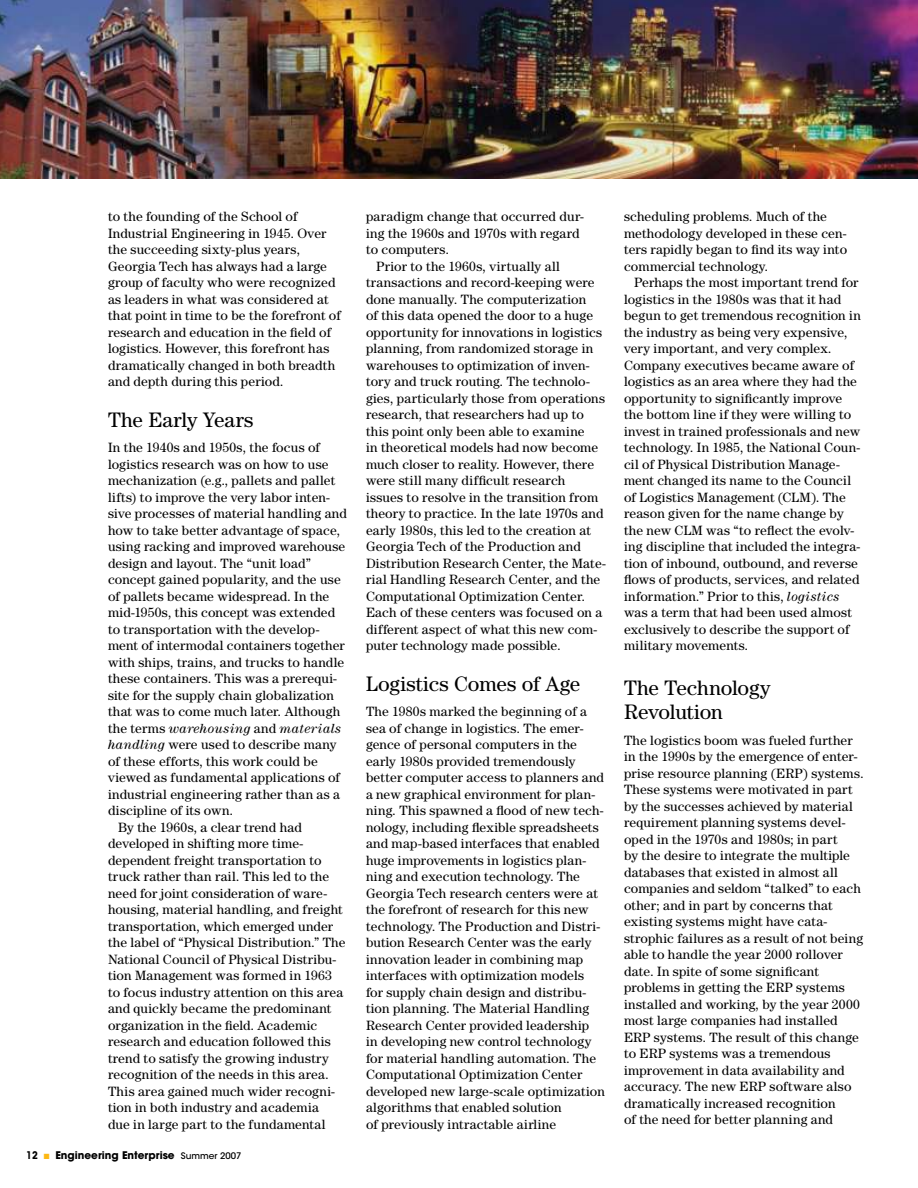
<style>
.page{position:relative;width:918px;height:1188px;background:#fff}
.page>*{position:absolute;margin:0;border:0;box-sizing:border-box;transform-origin:0 0}
.t1{font:21px/24px "Century Std";letter-spacing:-.005em;color:#000}
.t2{font:13.5px/16.5px "Century Std";letter-spacing:.015em;color:#000}
.t3{font:italic 13.5px "Century Std";letter-spacing:.025em;color:#000}
.t4{font:700 10.5px "ITC Avant Garde Std";color:#000}
.s1{font-style:normal}
.s2{font-style:italic}
.s3{font-stretch:condensed}
.s4{color:#fdb813}
.s5{font-weight:500;font-size:9px}
</style>
<div class="page">
<img style="left:0;top:0;width:918px;height:178px">
<p class="t2" style="left:108px;top:208px;width:234px">to the founding of the School of Industrial Engineering in 1945. Over the succeeding sixty-plus years, Georgia Tech has always had a large group of faculty who were recognized as leaders in what was considered at that point in time to be the forefront of research and education in the field of logistics. However, this forefront has dramatically changed in both breadth and depth during this period.</p>
<h1 class="t1" style="left:108px;top:407px;width:147px">The Early Years</h1>
<p class="t2" style="left:108px;top:439px;width:214px">In the 1940s and 1950s, the focus of</p>
<p class="t2" style="left:108px;top:456px;width:222px">logistics research was on how to use</p>
<p class="t2" style="left:108px;top:472px;width:229px">mechanization (e.g., pallets and pallet</p>
<p class="t2" style="left:108px;top:489px;width:224px">lifts) to improve the very labor inten-</p>
<p class="t2" style="left:108px;top:505px;width:240px">sive processes of material handling and</p>
<p class="t2" style="left:108px;top:522px;width:234px">how to take better advantage of space,</p>
<p class="t2" style="left:108px;top:538px;width:239px">using racking and improved warehouse</p>
<p class="t2" style="left:108px;top:555px;width:204px">design and layout. The “unit load”</p>
<p class="t2" style="left:108px;top:571px;width:234px">concept gained popularity, and the use</p>
<p class="t2" style="left:108px;top:588px;width:223px">of pallets became widespread. In the</p>
<p class="t2" style="left:108px;top:604px;width:229px">mid-1950s, this concept was extended</p>
<p class="t2" style="left:108px;top:621px;width:213px">to transportation with the develop-</p>
<p class="t2" style="left:108px;top:637px;width:238px">ment of intermodal containers together</p>
<p class="t2" style="left:108px;top:654px;width:238px">with ships, trains, and trucks to handle</p>
<p class="t2" style="left:108px;top:670px;width:231px">these containers. This was a prerequi-</p>
<p class="t2" style="left:108px;top:687px;width:227px">site for the supply chain globalization</p>
<p class="t2" style="left:108px;top:703px;width:234px">that was to come much later. Although</p>
<p class="t3" style="left:108px;top:721px;width:235px"><span class="s1">the terms</span> warehousing <span class="s1">and</span> materials</p>
<p class="t2" style="left:108px;top:736px;width:230px"><span class="s2">handling</span> were used to describe many</p>
<p class="t2" style="left:108px;top:753px;width:211px">of these efforts, this work could be</p>
<p class="t2" style="left:108px;top:769px;width:234px">viewed as fundamental applications of</p>
<p class="t2" style="left:108px;top:786px;width:233px">industrial engineering rather than as a</p>
<p class="t2" style="left:108px;top:802px;width:127px">discipline of its own.</p>
<p class="t2" style="left:118px;top:819px;width:185px">By the 1960s, a clear trend had</p>
<p class="t2" style="left:108px;top:835px;width:197px">developed in shifting more time-</p>
<p class="t2" style="left:108px;top:852px;width:215px">dependent freight transportation to</p>
<p class="t2" style="left:108px;top:868px;width:223px">truck rather than rail. This led to the</p>
<p class="t2" style="left:108px;top:885px;width:221px">need for joint consideration of ware-</p>
<p class="t2" style="left:108px;top:901px;width:236px">housing, material handling, and freight</p>
<p class="t2" style="left:108px;top:918px;width:227px">transportation, which emerged under</p>
<p class="t2" style="left:108px;top:934px;width:239px">the label of “Physical Distribution.” The</p>
<p class="t2" style="left:108px;top:951px;width:230px">National Council of Physical Distribu-</p>
<p class="t2" style="left:108px;top:967px;width:225px">tion Management was formed in 1963</p>
<p class="t2" style="left:108px;top:984px;width:237px">to focus industry attention on this area</p>
<p class="t2" style="left:108px;top:1000px;width:225px">and quickly became the predominant</p>
<p class="t2" style="left:108px;top:1017px;width:211px">organization in the field. Academic</p>
<p class="t2" style="left:108px;top:1033px;width:224px">research and education followed this</p>
<p class="t2" style="left:108px;top:1050px;width:222px">trend to satisfy the growing industry</p>
<p class="t2" style="left:108px;top:1066px;width:222px">recognition of the needs in this area.</p>
<p class="t2" style="left:108px;top:1083px;width:229px">This area gained much wider recogni-</p>
<p class="t2" style="left:108px;top:1099px;width:212px">tion in both industry and academia</p>
<p class="t2" style="left:108px;top:1116px;width:219px">due in large part to the fundamental</p>
<p class="t4" style="left:26px;top:1149px;width:217px"><span class="s3">12</span> <span class="s4">■</span> Engineering Enterprise <span class="s5">Summer 2007</span></p>
<p class="t2" style="left:366px;top:208px;width:220px">paradigm change that occurred dur-</p>
<p class="t2" style="left:366px;top:225px;width:215px">ing the 1960s and 1970s with regard</p>
<p class="t2" style="left:366px;top:241px;width:85px">to computers.</p>
<p class="t2" style="left:376px;top:258px;width:185px">Prior to the 1960s, virtually all</p>
<p class="t2" style="left:366px;top:274px;width:230px">transactions and record-keeping were</p>
<p class="t2" style="left:366px;top:291px;width:222px">done manually. The computerization</p>
<p class="t2" style="left:366px;top:307px;width:229px">of this data opened the door to a huge</p>
<p class="t2" style="left:366px;top:324px;width:238px">opportunity for innovations in logistics</p>
<p class="t2" style="left:366px;top:340px;width:229px">planning, from randomized storage in</p>
<p class="t2" style="left:366px;top:357px;width:225px">warehouses to optimization of inven-</p>
<p class="t2" style="left:366px;top:373px;width:225px">tory and truck routing. The technolo-</p>
<p class="t2" style="left:366px;top:390px;width:241px">gies, particularly those from operations</p>
<p class="t2" style="left:366px;top:406px;width:220px">research, that researchers had up to</p>
<p class="t2" style="left:366px;top:423px;width:220px">this point only been able to examine</p>
<p class="t2" style="left:366px;top:439px;width:234px">in theoretical models had now become</p>
<p class="t2" style="left:366px;top:456px;width:230px">much closer to reality. However, there</p>
<p class="t2" style="left:366px;top:472px;width:201px">were still many difficult research</p>
<p class="t2" style="left:366px;top:489px;width:234px">issues to resolve in the transition from</p>
<p class="t2" style="left:366px;top:505px;width:239px">theory to practice. In the late 1970s and</p>
<p class="t2" style="left:366px;top:522px;width:226px">early 1980s, this led to the creation at</p>
<p class="t2" style="left:366px;top:538px;width:216px">Georgia Tech of the Production and</p>
<p class="t2" style="left:366px;top:555px;width:241px">Distribution Research Center, the Mate-</p>
<p class="t2" style="left:366px;top:571px;width:236px">rial Handling Research Center, and the</p>
<p class="t2" style="left:366px;top:588px;width:221px">Computational Optimization Center.</p>
<p class="t2" style="left:366px;top:604px;width:238px">Each of these centers was focused on a</p>
<p class="t2" style="left:366px;top:621px;width:233px">different aspect of what this new com-</p>
<p class="t2" style="left:366px;top:637px;width:196px">puter technology made possible.</p>
<h1 class="t1" style="left:366px;top:671px;width:216px">Logistics Comes of Age</h1>
<p class="t2" style="left:366px;top:703px;width:240px">The 1980s marked the beginning of a sea of change in logistics. The emer&shy;gence of personal computers in the early 1980s provided tremendously better computer access to planners and a new graphical environment for plan&shy;ning. This spawned a flood of new tech&shy;nology, including flexible spreadsheets and map-based interfaces that enabled huge improvements in logistics plan&shy;ning and execution technology. The Georgia Tech research centers were at the forefront of research for this new technology. The Production and Distri&shy;bution Research Center was the early innovation leader in combining map interfaces with optimization models<br>for supply chain design and distribu&shy;tion planning. The Material Handling Research Center provided leadership<br>in developing new control technology for material handling automation. The Computational Optimization Center developed new large-scale optimization algorithms that enabled solution<br>of previously intractable airline</p>
<p class="t2" style="left:624px;top:208px;width:225px">scheduling problems. Much of the methodology developed in these cen&shy;ters rapidly began to find its way into commercial technology.</p>
<p class="t2" style="left:624px;top:274px;width:238px;text-indent:10px">Perhaps the most important trend for logistics in the 1980s was that it had begun to get tremendous recognition in the industry as being very expensive, very important, and very complex.<br>Company executives became aware of logistics as an area where they had the opportunity to significantly improve the bottom line if they were willing to invest in trained professionals and new technology. In 1985, the National Coun&shy;cil of Physical Distribution Manage&shy;ment changed its name to the Council of Logistics Management (CLM). The reason given for the name change by the new CLM was “to reflect the evolv&shy;ing discipline that included the integra&shy;tion of inbound, outbound, and reverse flows of products, services, and related information.” Prior to this, <span class="s2">logistics </span>was a term that had been used almost exclusively to describe the support of military movements.</p>
<h1 class="t1" style="left:624px;top:676px;width:148px">The Technology<br>Revolution</h1>
<p class="t2" style="left:624px;top:732px;width:241px">The logistics boom was fueled further in the 1990s by the emergence of enter&shy;prise resource planning (ERP) systems.<br>These systems were motivated in part by the successes achieved by material requirement planning systems devel&shy;oped in the 1970s and 1980s; in part<br>by the desire to integrate the multiple databases that existed in almost all companies and seldom “talked” to each other; and in part by concerns that existing systems might have cata&shy;strophic failures as a result of not being able to handle the year 2000 rollover date. In spite of some significant problems in getting the ERP systems installed and working, by the year 2000 most large companies had installed ERP systems. The result of this change to ERP systems was a tremendous improvement in data availability and accuracy. The new ERP software also dramatically increased recognition<br>of the need for better planning and</p>
</div>
